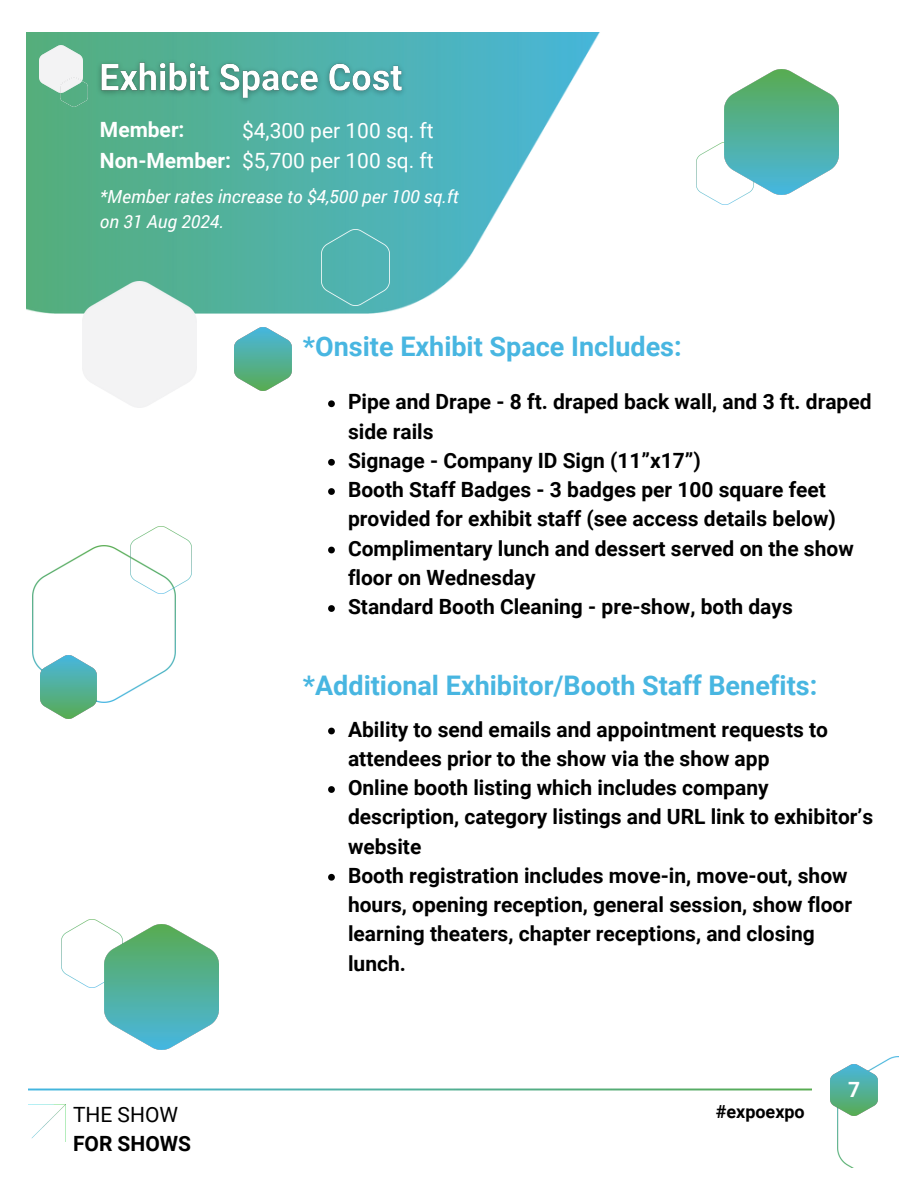
<style>
.page{position:relative;width:918px;height:1188px;background:#fff}
.page>*{position:absolute;margin:0;border:0;box-sizing:border-box;transform-origin:0 0}
.t1{font:700 27px "Roboto";color:#48b6e1}
.t2{font:700 21px/29.2px "Roboto";color:#000}
.t3{font:21px "Roboto";color:#fff}
.t4{font:700 21px "Roboto";color:#fff}
.t5{font:21px "Roboto";color:#000}
.t6{font:italic 18px/24.8px "Roboto";color:#fff}
.t7{font:700 18px "Roboto";color:#000}
</style>
<div class="page">
<img style="left:26px;top:32px;width:574px;height:282px">
<img style="left:39px;top:46px;width:43px;height:47px">
<img style="left:61px;top:78px;width:27px;height:29px">
<img style="left:93px;top:55px;width:321px;height:54px">
<img style="left:697px;top:142px;width:50px;height:62px">
<img style="left:725px;top:70px;width:113px;height:124px">
<img style="left:33px;top:545px;width:143px;height:158px">
<img style="left:131px;top:526px;width:60px;height:68px">
<img style="left:838px;top:1056px;width:61px;height:112px">
<img style="left:29px;top:1088px;width:783px;height:2px">
<img style="left:29px;top:1104px;width:37px;height:37px">
<img style="left:831px;top:1064px;width:47px;height:52px">
<svg style="left:328px;top:400px;width:7px;height:7px"></svg>
<svg style="left:328px;top:459px;width:7px;height:7px"></svg>
<svg style="left:328px;top:488px;width:7px;height:7px"></svg>
<svg style="left:328px;top:547px;width:7px;height:6px"></svg>
<svg style="left:328px;top:605px;width:7px;height:7px"></svg>
<svg style="left:328px;top:728px;width:7px;height:6px"></svg>
<svg style="left:328px;top:786px;width:7px;height:7px"></svg>
<svg style="left:328px;top:874px;width:7px;height:7px"></svg>
<img style="left:61px;top:920px;width:44px;height:67px">
<img style="left:235px;top:327px;width:56px;height:63px">
<img style="left:40px;top:656px;width:56px;height:63px">
<img style="left:83px;top:282px;width:113px;height:126px">
<div style="left:322px;top:230px;width:67px;height:75px;background:#4fb3b1"></div>
<img style="left:104px;top:925px;width:114px;height:125px">
<p class="t4" style="left:100px;top:117px;width:86px">Member:</p>
<p class="t4" style="left:100px;top:149px;width:133px">Non-Member:</p>
<p class="t3" style="left:242px;top:119px;width:193px">$4,300 per 100 sq. ft</p>
<p class="t3" style="left:242px;top:149px;width:193px">$5,700 per 100 sq. ft</p>
<h3 class="t6" style="left:100px;top:183px;width:360px">*Member rates increase to $4,500 per 100 sq.ft on 31 Aug 2024.</h3>
<h2 class="t1" style="left:303px;top:331px;width:380px">*Onsite Exhibit Space Includes:</h2>
<p class="t2" style="left:348px;top:388px;width:525px">Pipe and Drape - 8 ft. draped back wall, and 3 ft. draped side rails</p>
<p class="t2" style="left:348px;top:446px;width:354px">Signage - Company ID Sign (11”x17”)</p>
<p class="t2" style="left:348px;top:475px;width:489px">Booth Staff Badges - 3 badges per 100 square feet provided for exhibit staff (see access details below)</p>
<p class="t2" style="left:348px;top:534px;width:507px">Complimentary lunch and dessert served on the show floor on Wednesday</p>
<p class="t2" style="left:348px;top:592px;width:446px">Standard Booth Cleaning - pre-show, both days</p>
<h2 class="t1" style="left:303px;top:670px;width:516px">*Additional Exhibitor/Booth Staff Benefits:</h2>
<p class="t2" style="left:348px;top:715px;width:482px">Ability to send emails and appointment requests to attendees prior to the show via the show app</p>
<p class="t2" style="left:348px;top:773px;width:527px">Online booth listing which includes company description, category listings and URL link to exhibitor’s website</p>
<p class="t2" style="left:348px;top:861px;width:506px">Booth registration includes move-in, move-out, show hours, opening reception, general session, show floor learning theaters, chapter receptions, and closing lunch.</p>
<p class="t5" style="left:73px;top:1103px;width:107px">THE SHOW</p>
<p class="t7" style="left:716px;top:1101px;width:91px">#expoexpo</p>
<p class="t2" style="left:73px;top:1130px;width:120px">FOR SHOWS</p>
<p class="t4" style="left:848px;top:1078px;width:14px">7</p>
</div>
